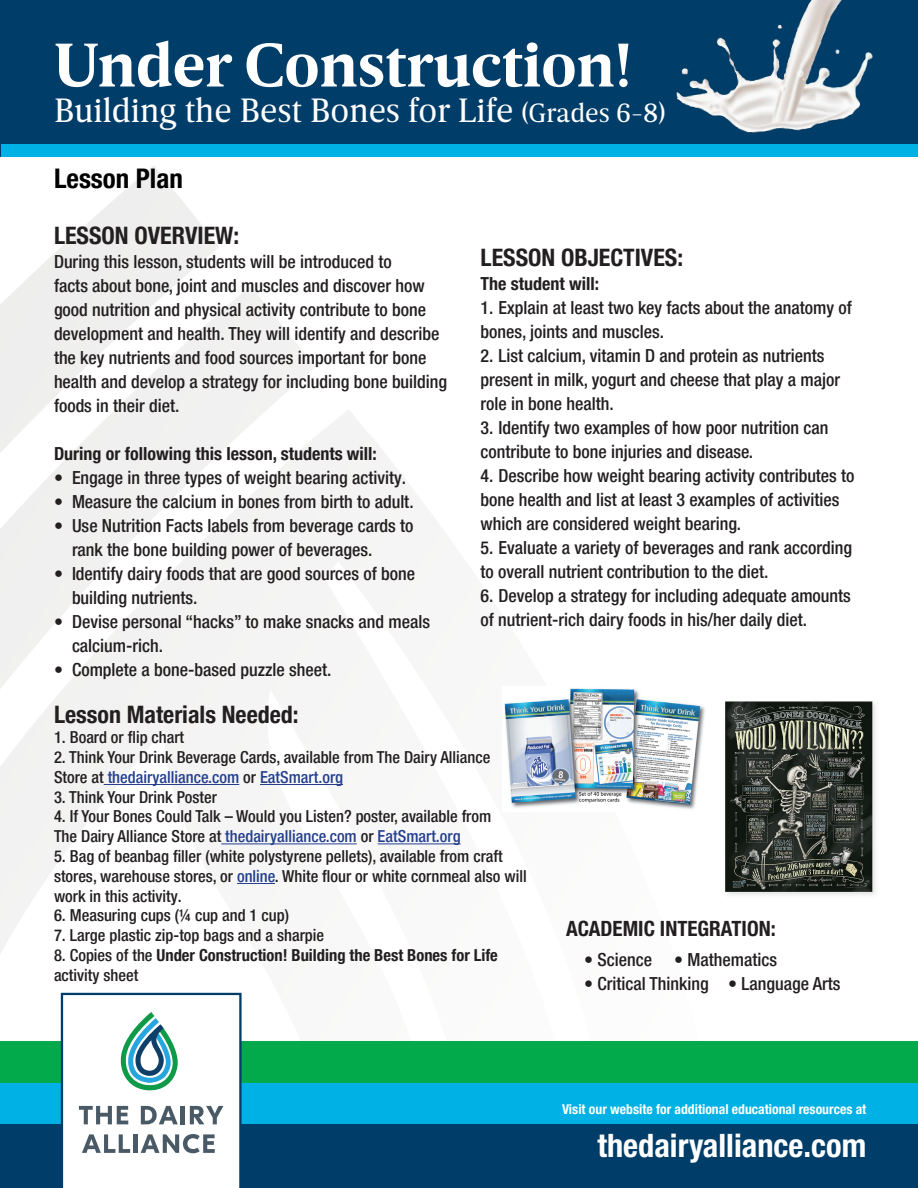
<style>
.page{position:relative;width:918px;height:1188px;background:#fff}
.page>*{position:absolute;margin:0;border:0;box-sizing:border-box;transform-origin:0 0}
.t1{font:700 63px "Breve News";color:#fff}
.t2{font:34.5px "Breve News";color:#fff}
.t3{font:700 condensed 32.4px "Helvetica Neue";color:#fff}
.t4{font:700 condensed 27px "Helvetica Neue LT Pro";color:#000}
.t5{font:700 condensed 24px "Helvetica Neue LT Pro";color:#231f20}
.t6{font:700 condensed 21px "Helvetica Neue LT Pro";color:#231f20}
.t7{font:500 condensed 18px/24px "Helvetica Neue LT Pro";color:#231f20}
.t8{font:700 condensed 18px "Helvetica Neue LT Pro";color:#231f20}
.t9{font:500 condensed 16.5px/19.8px "Helvetica Neue LT Pro";color:#231f20}
.t10{font:700 condensed 16.5px/19.8px "Helvetica Neue LT Pro";color:#231f20}
.t11{font:700 condensed 13.65px "Helvetica Neue";color:#fff}
.s1{font-size:27px}
.s2{color:#253f8e}
.s3{font-weight:500}
</style>
<div class="page">
<div style="left:0;top:0;width:918px;height:157px;background:#003d69"></div>
<div style="left:1px;top:144px;width:917px;height:13px;background:#00b1e5"></div>
<div style="left:0;top:1124px;width:918px;height:64px;background:#003d69"></div>
<div style="left:0;top:1082px;width:918px;height:42px;background:#00b1e5"></div>
<div style="left:0;top:1041px;width:918px;height:41px;background:#03aa4b"></div>
<svg style="left:61px;top:993px;width:181px;height:195px"></svg>
<img style="left:676px;top:0;width:197px;height:133px">
<hr style="left:104px;top:784px;width:135px;height:1px;background:#253f8e">
<hr style="left:260px;top:784px;width:83px;height:1px;background:#253f8e">
<hr style="left:221px;top:843px;width:136px;height:1px;background:#253f8e">
<hr style="left:378px;top:843px;width:83px;height:1px;background:#253f8e">
<hr style="left:237px;top:883px;width:38px;height:1px;background:#253f8e">
<img style="left:504px;top:688px;width:201px;height:122px">
<img style="left:725px;top:701px;width:151px;height:194px">
<h1 class="t1" style="left:54px;top:29px;width:579px">Under Construction!</h1>
<h2 class="t2" style="left:54px;top:91px;width:613px">Building the Best Bones for Life <span class="s1">(Grades 6-8)</span></h2>
<p class="t4" style="left:54px;top:162px;width:130px">Lesson Plan</p>
<p class="t5" style="left:54px;top:221px;width:187px">LESSON OVERVIEW:</p>
<p class="t7" style="left:54px;top:249px;width:395px">During this lesson, students will be introduced to<br>facts about bone, joint and muscles and discover how good nutrition and physical activity contribute to bone development and health. They will identify and describe the key nutrients and food sources important for bone health and develop a strategy for including bone building foods in their diet.</p>
<p class="t8" style="left:54px;top:443px;width:324px">During or following this lesson, students will:</p>
<p class="t7" style="left:54px;top:465px;width:354px">• Engage in three types of weight bearing activity.</p>
<p class="t7" style="left:54px;top:489px;width:361px">• Measure the calcium in bones from birth to adult.</p>
<p class="t7" style="left:54px;top:513px;width:361px">• Use Nutrition Facts labels from beverage cards to</p>
<p class="t7" style="left:72px;top:537px;width:302px">rank the bone building power of beverages.</p>
<p class="t7" style="left:54px;top:561px;width:363px">• Identify dairy foods that are good sources of bone</p>
<p class="t7" style="left:72px;top:585px;width:127px">building nutrients.</p>
<p class="t7" style="left:54px;top:609px;width:378px">• Devise personal “hacks” to make snacks and meals</p>
<p class="t7" style="left:72px;top:633px;width:93px">calcium-rich.</p>
<p class="t7" style="left:54px;top:657px;width:279px">• Complete a bone-based puzzle sheet.</p>
<p class="t5" style="left:54px;top:701px;width:246px">Lesson Materials Needed:</p>
<p class="t9" style="left:54px;top:727px;width:132px">1. Board or flip chart</p>
<p class="t9" style="left:54px;top:747px;width:438px">2. Think Your Drink Beverage Cards, available from The Dairy Alliance<br>Store at <span class="s2">thedairyalliance.com</span> or <span class="s2">EatSmart.org</span></p>
<p class="t9" style="left:54px;top:787px;width:165px">3. Think Your Drink Poster</p>
<p class="t9" style="left:54px;top:806px;width:439px">4. If Your Bones Could Talk – Would you Listen? poster, available from<br>The Dairy Alliance Store at <span class="s2">thedairyalliance.com</span> or <span class="s2">EatSmart.org</span></p>
<p class="t9" style="left:54px;top:846px;width:474px">5. Bag of beanbag filler (white polystyrene pellets), available from craft stores, warehouse stores, or <span class="s2">online</span>. White flour or white cornmeal also will work in this activity.</p>
<p class="t9" style="left:54px;top:905px;width:236px">6. Measuring cups (¼ cup and 1 cup)</p>
<p class="t9" style="left:54px;top:925px;width:272px">7. Large plastic zip-top bags and a sharpie</p>
<p class="t10" style="left:54px;top:945px;width:445px"><span class="s3">8. Copies of the</span> Under Construction! Building the Best Bones for Life <span class="s3">activity sheet</span></p>
<p class="t5" style="left:481px;top:244px;width:204px">LESSON OBJECTIVES:</p>
<p class="t8" style="left:481px;top:273px;width:120px">The student will:</p>
<p class="t7" style="left:481px;top:296px;width:373px">1. Explain at least two key facts about the anatomy of bones, joints and muscles.</p>
<p class="t7" style="left:481px;top:344px;width:361px">2. List calcium, vitamin D and protein as nutrients present in milk, yogurt and cheese that play a major role in bone health.</p>
<p class="t7" style="left:481px;top:416px;width:349px">3. Identify two examples of how poor nutrition can contribute to bone injuries and disease.</p>
<p class="t7" style="left:481px;top:464px;width:376px">4. Describe how weight bearing activity contributes to bone health and list at least 3 examples of activities which are considered weight bearing.</p>
<p class="t7" style="left:481px;top:536px;width:373px">5. Evaluate a variety of beverages and rank according to overall nutrient contribution to the diet.</p>
<p class="t7" style="left:481px;top:584px;width:372px">6. Develop a strategy for including adequate amounts of nutrient-rich dairy foods in his/her daily diet.</p>
<p class="t6" style="left:566px;top:916px;width:211px">ACADEMIC INTEGRATION:</p>
<p class="t7" style="left:584px;top:948px;width:194px">• Science • Mathematics</p>
<p class="t7" style="left:584px;top:972px;width:258px">• Critical Thinking • Language Arts</p>
<p class="t11" style="left:562px;top:1100px;width:306px">Visit our website for additional educational resources at</p>
<h3 class="t3" style="left:597px;top:1126px;width:270px">thedairyalliance.com</h3>
</div>
